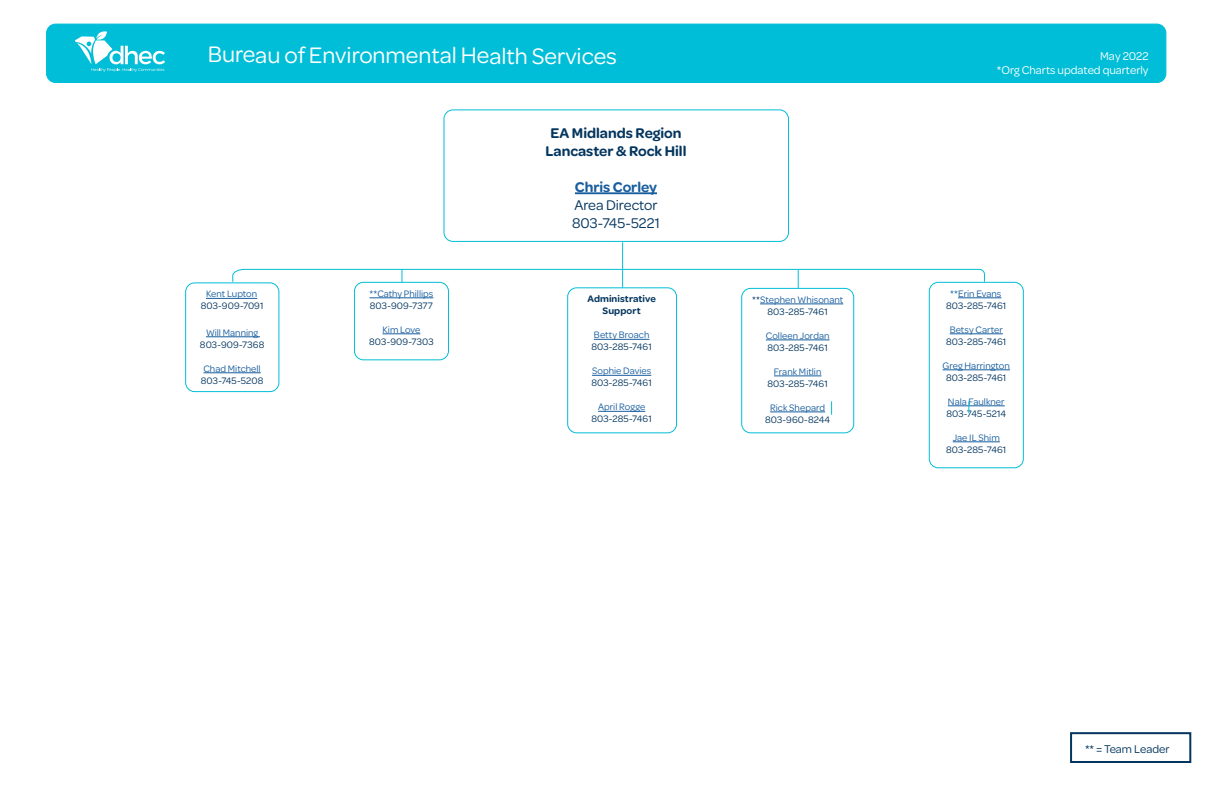
<style>
.page{position:relative;width:1224px;height:792px;background:#fff}
.page>*{position:absolute;margin:0;border:0;box-sizing:border-box;transform-origin:0 0}
.t1{font:24px "Omnes";letter-spacing:-.005em;color:#fff}
.Name_1{font:600 15px "Omnes";color:#03355e}
.Title_1{font:15px "Omnes";color:#03355e}
.Name_1-2{font:600 15px "Omnes";color:#175d9e}
.t2{font:12px/14.4px "Omnes";color:#fff;text-align:right}
.t3{font:12px "Omnes";color:#03355e}
.Title_2{font:10px "Omnes";letter-spacing:.01em;color:#03355e}
.Title_2-2{font:10px "Omnes";letter-spacing:.005em;color:#175d9e}
.Title_2-3{font:600 10px/12px "Omnes";letter-spacing:.005em;color:#03355e;text-align:center}
.s1{color:#03355e}
</style>
<div class="page">
<div style="left:47px;top:24px;width:1119px;height:58px;background:#00bed7;border-radius:9px"></div>
<div style="left:46px;top:24px;width:1120px;height:59px;border:1px solid #00bed7;border-radius:9px"></div>
<svg style="left:75px;top:31px;width:90px;height:41px"></svg>
<div style="left:1070px;top:732px;width:121px;height:31px;border:2px solid #03355e"></div>
<hr style="left:575px;top:192px;width:82px;height:2px;background:#175d9e">
<div style="left:443px;top:109px;width:346px;height:133px;border:1px solid #00bed7;border-radius:9px"></div>
<hr style="left:622px;top:242px;width:1px;height:46px;background:#00bed7">
<hr style="left:206px;top:298px;width:51px;height:1px;background:#175d9e">
<hr style="left:206px;top:336px;width:54px;height:1px;background:#175d9e">
<hr style="left:204px;top:372px;width:57px;height:1px;background:#175d9e">
<div style="left:185px;top:282px;width:94px;height:110px;border:1px solid #00bed7;border-radius:9px"></div>
<hr style="left:370px;top:297px;width:63px;height:1px;background:#175d9e">
<hr style="left:383px;top:333px;width:37px;height:1px;background:#175d9e">
<div style="left:354px;top:282px;width:95px;height:78px;border:1px solid #00bed7;border-radius:9px"></div>
<hr style="left:760px;top:304px;width:83px;height:1px;background:#175d9e">
<hr style="left:766px;top:340px;width:64px;height:1px;background:#175d9e">
<hr style="left:774px;top:376px;width:47px;height:1px;background:#175d9e">
<hr style="left:770px;top:412px;width:55px;height:1px;background:#175d9e">
<div style="left:741px;top:288px;width:113px;height:145px;border:1px solid #00bed7;border-radius:9px"></div>
<hr style="left:958px;top:297px;width:43px;height:1px;background:#175d9e">
<hr style="left:950px;top:333px;width:53px;height:1px;background:#175d9e">
<hr style="left:943px;top:369px;width:67px;height:1px;background:#175d9e">
<hr style="left:948px;top:405px;width:57px;height:1px;background:#175d9e">
<hr style="left:953px;top:441px;width:47px;height:1px;background:#175d9e">
<div style="left:929px;top:282px;width:95px;height:186px;border:1px solid #00bed7;border-radius:9px"></div>
<svg style="left:831px;top:401px;width:1px;height:14px"></svg>
<svg style="left:968px;top:401px;width:1px;height:12px"></svg>
<hr style="left:594px;top:339px;width:55px;height:1px;background:#175d9e">
<hr style="left:592px;top:375px;width:59px;height:1px;background:#175d9e">
<hr style="left:598px;top:411px;width:47px;height:1px;background:#175d9e">
<div style="left:567px;top:287px;width:110px;height:146px;border:1px solid #00bed7;border-radius:9px"></div>
<svg style="left:232px;top:268px;width:753px;height:20px"></svg>
<h1 class="t1" style="left:208px;top:39px;width:411px">Bureau of Environmental Health Services</h1>
<p class="t2" style="left:997px;top:48px;width:153px">May 2022<br>*Org Charts updated quarterly</p>
<p class="Title_2-2" style="left:206px;top:287px;width:53px">Kent Lupton</p>
<p class="Title_2" style="left:201px;top:299px;width:64px">803-909-7091</p>
<p class="Title_2-2" style="left:206px;top:326px;width:54px">Will Manning</p>
<p class="Title_2" style="left:200px;top:338px;width:66px">803-909-7368</p>
<p class="Title_2-2" style="left:204px;top:362px;width:59px">Chad Mitchell</p>
<p class="Title_2" style="left:201px;top:374px;width:64px">803-745-5208</p>
<p class="Title_2-2" style="left:370px;top:287px;width:65px">**Cathy Phillips</p>
<p class="Title_2" style="left:370px;top:299px;width:65px">803-909-7377</p>
<p class="Title_2-2" style="left:383px;top:323px;width:39px">Kim Love</p>
<p class="Title_2" style="left:369px;top:335px;width:66px">803-909-7303</p>
<p class="Name_1" style="left:550px;top:122px;width:133px">EA Midlands Region</p>
<p class="Name_1" style="left:545px;top:140px;width:143px">Lancaster &amp; Rock Hill</p>
<p class="Name_1-2" style="left:575px;top:176px;width:84px">Chris Corley</p>
<p class="Title_1" style="left:574px;top:195px;width:85px">Area Director</p>
<p class="Title_1" style="left:572px;top:213px;width:89px">803-745-5221</p>
<p class="Title_2-3" style="left:587px;top:292px;width:70px">Administrative<br>Support</p>
<p class="Title_2-2" style="left:594px;top:328px;width:57px">Betty Broach</p>
<p class="Title_2" style="left:592px;top:340px;width:62px">803-285-7461</p>
<p class="Title_2-2" style="left:592px;top:364px;width:61px">Sophie Davies</p>
<p class="Title_2" style="left:592px;top:376px;width:62px">803-285-7461</p>
<p class="Title_2-2" style="left:598px;top:400px;width:49px">April Rogge</p>
<p class="Title_2" style="left:592px;top:412px;width:62px">803-285-7461</p>
<p class="Title_2-2" style="left:752px;top:293px;width:93px"><span class="s1">**</span>Stephen Whisonant</p>
<p class="Title_2" style="left:768px;top:305px;width:62px">803-285-7461</p>
<p class="Title_2-2" style="left:766px;top:329px;width:65px">Colleen Jordan</p>
<p class="Title_2" style="left:768px;top:341px;width:62px">803-285-7461</p>
<p class="Title_2-2" style="left:774px;top:365px;width:49px">Frank Mitlin</p>
<p class="Title_2" style="left:768px;top:377px;width:62px">803-285-7461</p>
<p class="Title_2-2" style="left:770px;top:401px;width:56px">Rick Shepard</p>
<p class="Title_2" style="left:765px;top:413px;width:67px">803-960-8244</p>
<p class="Title_2-2" style="left:950px;top:287px;width:53px">**Erin Evans</p>
<p class="Title_2" style="left:946px;top:299px;width:62px">803-285-7461</p>
<p class="Title_2-2" style="left:950px;top:323px;width:55px">Betsy Carter</p>
<p class="Title_2" style="left:946px;top:335px;width:62px">803-285-7461</p>
<p class="Title_2-2" style="left:943px;top:359px;width:69px">Greg Harrington</p>
<p class="Title_2" style="left:946px;top:371px;width:62px">803-285-7461</p>
<p class="Title_2-2" style="left:948px;top:395px;width:58px">Nala Faulkner</p>
<p class="Title_2" style="left:946px;top:407px;width:61px">803-745-5214</p>
<p class="Title_2-2" style="left:953px;top:431px;width:49px">Jae IL Shim</p>
<p class="Title_2" style="left:946px;top:443px;width:62px">803-285-7461</p>
<p class="t3" style="left:1085px;top:741px;width:86px">** = Team Leader</p>
</div>
